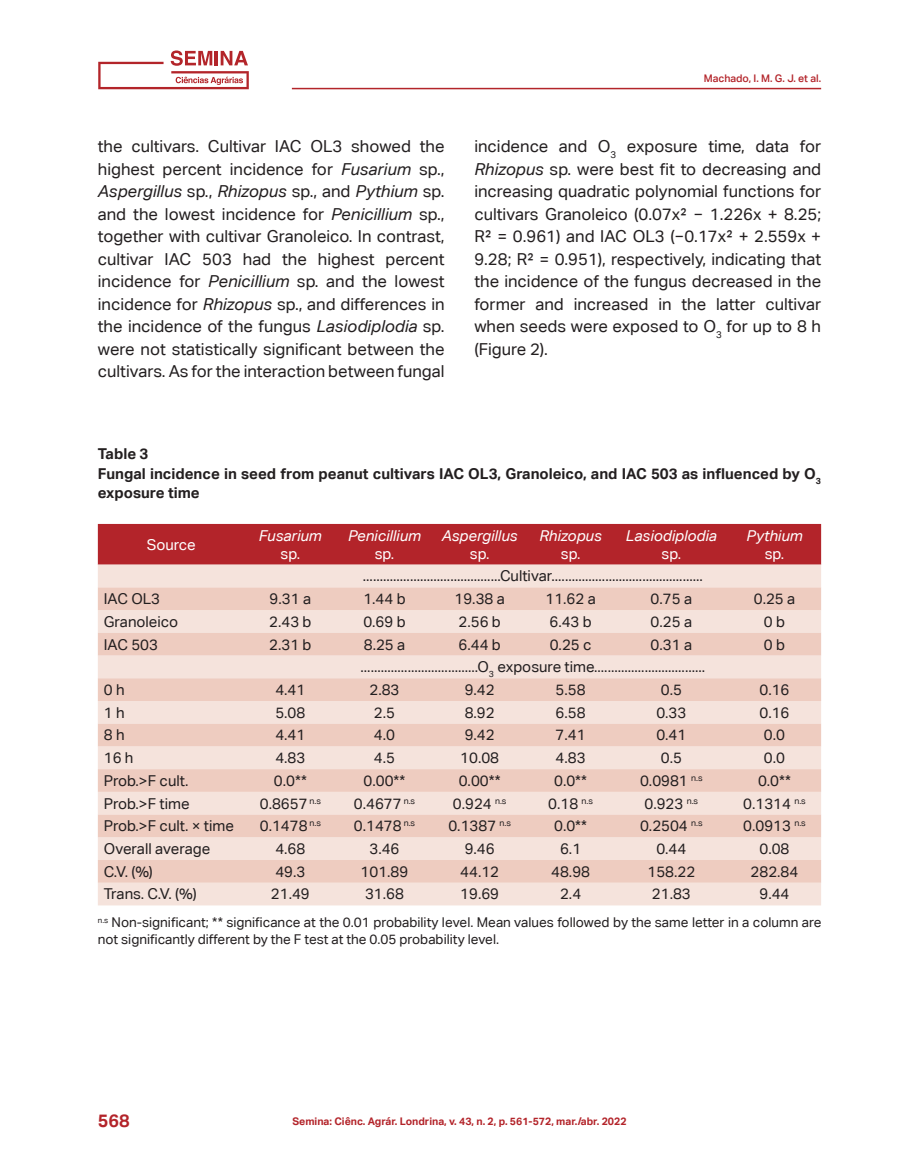
<style>
.page{position:relative;width:919px;height:1174px;background:#fff}
.page>*{position:absolute;margin:0;border:0;box-sizing:border-box;transform-origin:0 0}
.t1{font:700 18px "Aktiv Grotesk Corp";color:#b3242a}
.corpo_do_texto{font:16.5px/22.5px "Aktiv Grotesk Corp";color:#231f20;text-align:justify}
.texto_tabela{font:15px "Aktiv Grotesk Corp";color:#231f20}
.título_Tabela{font:700 15px/19.5px "Aktiv Grotesk Corp";color:#231f20}
.texto_tabela-2{font:italic 15px "Aktiv Grotesk Corp";color:#fff}
.texto_tabela-3{font:15px "Aktiv Grotesk Corp";color:#fff}
.legenda_de_tabela{font:13.5px/16.5px "Aktiv Grotesk Corp";color:#231f20}
.t2{font:700 10.5px "Aktiv Grotesk Corp";color:#b3242a}
.t3{font:500 10.5px "Aktiv Grotesk Corp";color:#b3242a}
.s1{font-style:italic}
</style>
<div class="page">
<hr style="left:292px;top:88px;width:529px;height:1px;background:#b3252a">
<svg style="left:98px;top:50px;width:151px;height:39px"></svg>
<div style="left:102px;top:66px;width:66px;height:19px;background:#fff"></div>
<div style="left:98px;top:524px;width:723px;height:40px;background:#b3242a"></div>
<div style="left:98px;top:564px;width:723px;height:341px;background:#f5e3dc"></div>
<div style="left:98px;top:587px;width:723px;height:23px;background:#eeccc0"></div>
<svg style="left:98px;top:633px;width:723px;height:249px;background:#f1d6cc"></svg>
<p class="t3" style="left:703px;top:72px;width:119px">Machado, I. M. G. J. et al.</p>
<p class="corpo_do_texto" style="left:98px;top:135px;width:348px">the cultivars. Cultivar IAC OL3 showed the highest percent incidence for <span class="s1">Fusarium</span> sp., <span class="s1">Aspergillus</span> sp., <span class="s1">Rhizopus</span> sp., and <span class="s1">Pythium</span> sp. and the lowest incidence for <span class="s1">Penicillium</span> sp., together with cultivar Granoleico. In contrast, cultivar IAC 503 had the highest percent incidence for <span class="s1">Penicillium</span> sp. and the lowest incidence for <span class="s1">Rhizopus</span> sp., and differences in the incidence of the fungus <span class="s1">Lasiodiplodia</span> sp. were not statistically significant between the cultivars. As for the interaction between fungal</p>
<p class="corpo_do_texto" style="left:474px;top:135px;width:348px">incidence and O<sub>3</sub> exposure time, data for <span class="s1">Rhizopus</span> sp. were best fit to decreasing and increasing quadratic polynomial functions for cultivars Granoleico (0.07x² − 1.226x + 8.25; R² = 0.961) and IAC OL3 (−0.17x² + 2.559x + 9.28; R² = 0.951), respectively, indicating that the incidence of the fungus decreased in the former and increased in the latter cultivar when seeds were exposed to O<sub>3</sub> for up to 8 h (Figure 2).</p>
<p class="título_Tabela" style="left:98px;top:444px;width:52px">Table 3</p>
<p class="título_Tabela" style="left:98px;top:463px;width:724px">Fungal incidence in seed from peanut cultivars IAC OL3, Granoleico, and IAC 503 as influenced by O<sub>3 </sub>exposure time</p>
<p class="texto_tabela-3" style="left:147px;top:535px;width:50px">Source</p>
<p class="texto_tabela-2" style="left:259px;top:526px;width:64px">Fusarium</p>
<p class="texto_tabela-3" style="left:280px;top:544px;width:21px">sp.</p>
<p class="texto_tabela-2" style="left:348px;top:526px;width:74px">Penicillium</p>
<p class="texto_tabela-3" style="left:374px;top:544px;width:21px">sp.</p>
<p class="texto_tabela-2" style="left:442px;top:526px;width:77px">Aspergillus</p>
<p class="texto_tabela-3" style="left:470px;top:544px;width:21px">sp.</p>
<p class="texto_tabela-2" style="left:539px;top:526px;width:64px">Rhizopus</p>
<p class="texto_tabela-3" style="left:561px;top:544px;width:21px">sp.</p>
<p class="texto_tabela-2" style="left:625px;top:526px;width:92px">Lasiodiplodia</p>
<p class="texto_tabela-3" style="left:661px;top:544px;width:21px">sp.</p>
<p class="texto_tabela-2" style="left:746px;top:526px;width:58px">Pythium</p>
<p class="texto_tabela-3" style="left:764px;top:544px;width:21px">sp.</p>
<p class="texto_tabela" style="left:363px;top:567px;width:341px">.........................................Cultivar.............................................</p>
<p class="texto_tabela" style="left:104px;top:590px;width:58px">IAC OL3</p>
<p class="texto_tabela" style="left:269px;top:590px;width:43px">9.31 a</p>
<p class="texto_tabela" style="left:363px;top:590px;width:44px">1.44 b</p>
<p class="texto_tabela" style="left:454px;top:590px;width:52px">19.38 a</p>
<p class="texto_tabela" style="left:545px;top:590px;width:52px">11.62 a</p>
<p class="texto_tabela" style="left:650px;top:590px;width:43px">0.75 a</p>
<p class="texto_tabela" style="left:753px;top:590px;width:43px">0.25 a</p>
<p class="texto_tabela" style="left:104px;top:612px;width:76px">Granoleico</p>
<p class="texto_tabela" style="left:269px;top:612px;width:44px">2.43 b</p>
<p class="texto_tabela" style="left:363px;top:612px;width:44px">0.69 b</p>
<p class="texto_tabela" style="left:458px;top:612px;width:44px">2.56 b</p>
<p class="texto_tabela" style="left:549px;top:612px;width:44px">6.43 b</p>
<p class="texto_tabela" style="left:650px;top:612px;width:43px">0.25 a</p>
<p class="texto_tabela" style="left:763px;top:612px;width:23px">0 b</p>
<p class="texto_tabela" style="left:104px;top:635px;width:56px">IAC 503</p>
<p class="texto_tabela" style="left:269px;top:635px;width:44px">2.31 b</p>
<p class="texto_tabela" style="left:364px;top:635px;width:43px">8.25 a</p>
<p class="texto_tabela" style="left:458px;top:635px;width:44px">6.44 b</p>
<p class="texto_tabela" style="left:549px;top:635px;width:43px">0.25 c</p>
<p class="texto_tabela" style="left:650px;top:635px;width:43px">0.31 a</p>
<p class="texto_tabela" style="left:763px;top:635px;width:23px">0 b</p>
<p class="texto_tabela" style="left:360px;top:658px;width:346px">...................................O<sub>3</sub> exposure time.................................</p>
<p class="texto_tabela" style="left:104px;top:681px;width:22px">0 h</p>
<p class="texto_tabela" style="left:275px;top:681px;width:31px">4.41</p>
<p class="texto_tabela" style="left:369px;top:681px;width:32px">2.83</p>
<p class="texto_tabela" style="left:464px;top:681px;width:31px">9.42</p>
<p class="texto_tabela" style="left:555px;top:681px;width:31px">5.58</p>
<p class="texto_tabela" style="left:660px;top:681px;width:23px">0.5</p>
<p class="texto_tabela" style="left:759px;top:681px;width:32px">0.16</p>
<p class="texto_tabela" style="left:104px;top:703px;width:22px">1 h</p>
<p class="texto_tabela" style="left:275px;top:703px;width:31px">5.08</p>
<p class="texto_tabela" style="left:374px;top:703px;width:23px">2.5</p>
<p class="texto_tabela" style="left:464px;top:703px;width:31px">8.92</p>
<p class="texto_tabela" style="left:555px;top:703px;width:31px">6.58</p>
<p class="texto_tabela" style="left:656px;top:703px;width:31px">0.33</p>
<p class="texto_tabela" style="left:759px;top:703px;width:32px">0.16</p>
<p class="texto_tabela" style="left:104px;top:726px;width:22px">8 h</p>
<p class="texto_tabela" style="left:275px;top:726px;width:31px">4.41</p>
<p class="texto_tabela" style="left:374px;top:726px;width:23px">4.0</p>
<p class="texto_tabela" style="left:464px;top:726px;width:31px">9.42</p>
<p class="texto_tabela" style="left:555px;top:726px;width:31px">7.41</p>
<p class="texto_tabela" style="left:656px;top:726px;width:31px">0.41</p>
<p class="texto_tabela" style="left:763px;top:726px;width:23px">0.0</p>
<p class="texto_tabela" style="left:104px;top:749px;width:31px">16 h</p>
<p class="texto_tabela" style="left:275px;top:749px;width:31px">4.83</p>
<p class="texto_tabela" style="left:374px;top:749px;width:23px">4.5</p>
<p class="texto_tabela" style="left:460px;top:749px;width:40px">10.08</p>
<p class="texto_tabela" style="left:555px;top:749px;width:31px">4.83</p>
<p class="texto_tabela" style="left:660px;top:749px;width:23px">0.5</p>
<p class="texto_tabela" style="left:763px;top:749px;width:23px">0.0</p>
<p class="texto_tabela" style="left:104px;top:771px;width:86px">Prob.&gt;F cult.</p>
<p class="texto_tabela" style="left:274px;top:771px;width:34px">0.0**</p>
<p class="texto_tabela" style="left:363px;top:771px;width:43px">0.00**</p>
<p class="texto_tabela" style="left:458px;top:771px;width:43px">0.00**</p>
<p class="texto_tabela" style="left:554px;top:771px;width:34px">0.0**</p>
<p class="texto_tabela" style="left:640px;top:771px;width:64px">0.0981 <sup>n.s</sup></p>
<p class="texto_tabela" style="left:758px;top:771px;width:34px">0.0**</p>
<p class="texto_tabela" style="left:104px;top:794px;width:87px">Prob.&gt;F time</p>
<p class="texto_tabela" style="left:260px;top:794px;width:63px">0.8657 <sup>n.s</sup></p>
<p class="texto_tabela" style="left:354px;top:794px;width:63px">0.4677 <sup>n.s</sup></p>
<p class="texto_tabela" style="left:453px;top:794px;width:55px">0.924 <sup>n.s</sup></p>
<p class="texto_tabela" style="left:548px;top:794px;width:46px">0.18 <sup>n.s</sup></p>
<p class="texto_tabela" style="left:644px;top:794px;width:55px">0.923 <sup>n.s</sup></p>
<p class="texto_tabela" style="left:743px;top:794px;width:64px">0.1314 <sup>n.s</sup></p>
<p class="texto_tabela" style="left:104px;top:817px;width:132px">Prob.&gt;F cult. × time</p>
<p class="texto_tabela" style="left:260px;top:817px;width:63px">0.1478 <sup>n.s</sup></p>
<p class="texto_tabela" style="left:354px;top:817px;width:63px">0.1478 <sup>n.s</sup></p>
<p class="texto_tabela" style="left:448px;top:817px;width:64px">0.1387 <sup>n.s</sup></p>
<p class="texto_tabela" style="left:554px;top:817px;width:34px">0.0**</p>
<p class="texto_tabela" style="left:640px;top:817px;width:64px">0.2504 <sup>n.s</sup></p>
<p class="texto_tabela" style="left:743px;top:817px;width:64px">0.0913 <sup>n.s</sup></p>
<p class="texto_tabela" style="left:104px;top:840px;width:108px">Overall average</p>
<p class="texto_tabela" style="left:275px;top:840px;width:31px">4.68</p>
<p class="texto_tabela" style="left:369px;top:840px;width:32px">3.46</p>
<p class="texto_tabela" style="left:464px;top:840px;width:31px">9.46</p>
<p class="texto_tabela" style="left:560px;top:840px;width:23px">6.1</p>
<p class="texto_tabela" style="left:656px;top:840px;width:31px">0.44</p>
<p class="texto_tabela" style="left:759px;top:840px;width:32px">0.08</p>
<p class="texto_tabela" style="left:104px;top:862px;width:51px">C.V. (%)</p>
<p class="texto_tabela" style="left:275px;top:862px;width:31px">49.3</p>
<p class="texto_tabela" style="left:360px;top:862px;width:49px">101.89</p>
<p class="texto_tabela" style="left:460px;top:862px;width:40px">44.12</p>
<p class="texto_tabela" style="left:551px;top:862px;width:40px">48.98</p>
<p class="texto_tabela" style="left:647px;top:862px;width:49px">158.22</p>
<p class="texto_tabela" style="left:750px;top:862px;width:49px">282.84</p>
<p class="texto_tabela" style="left:104px;top:885px;width:94px">Trans. C.V. (%)</p>
<p class="texto_tabela" style="left:271px;top:885px;width:40px">21.49</p>
<p class="texto_tabela" style="left:365px;top:885px;width:40px">31.68</p>
<p class="texto_tabela" style="left:460px;top:885px;width:40px">19.69</p>
<p class="texto_tabela" style="left:560px;top:885px;width:23px">2.4</p>
<p class="texto_tabela" style="left:651px;top:885px;width:40px">21.83</p>
<p class="texto_tabela" style="left:759px;top:885px;width:32px">9.44</p>
<p class="legenda_de_tabela" style="left:98px;top:914px;width:725px"><sup>n.s</sup> Non-significant; ** significance at the 0.01 probability level. Mean values followed by the same letter in a column are not significantly different by the F test at the 0.05 probability level.</p>
<p class="t1" style="left:98px;top:1109px;width:33px">568</p>
<p class="t2" style="left:292px;top:1114px;width:335px">Semina: Ciênc. Agrár. Londrina, v. 43, n. 2, p. 561-572, mar./abr. 2022</p>
</div>
